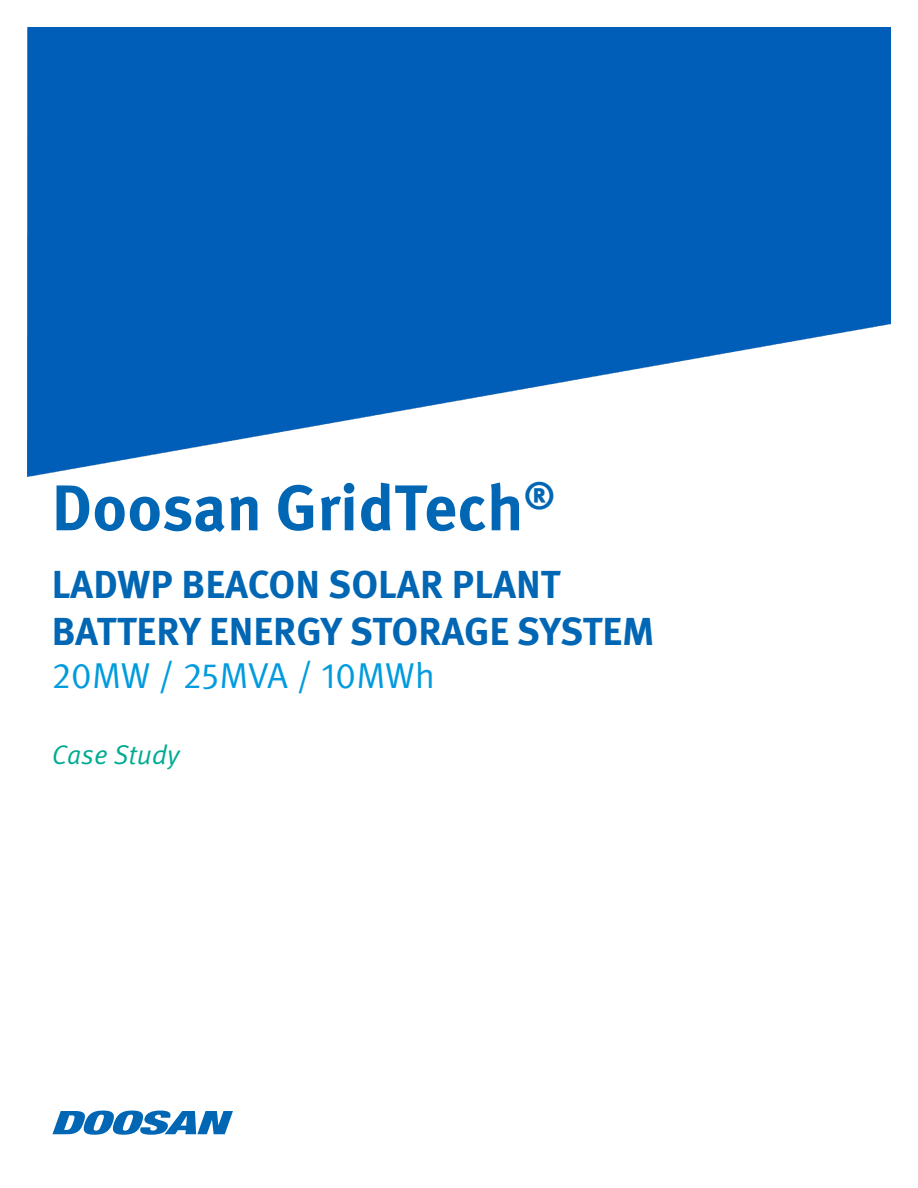
<style>
.page{position:relative;width:918px;height:1188px;background:#fff}
.page>*{position:absolute;margin:0;border:0;box-sizing:border-box;transform-origin:0 0}
.Feature_text{font:700 64.5px "Meta Pro";color:#0166b3}
.Feature_text-2{font:700 39px/46.8px "Meta Pro";color:#0166b3}
.Feature_text-3{font:36px "Meta Pro Norm";color:#009bde}
.Feature_text-4{font:27px "Meta Pro Norm Ita";color:#00ab91}
</style>
<div class="page">
<img style="left:27px;top:27px;width:864px;height:449px">
<svg style="left:52px;top:1111px;width:181px;height:24px"></svg>
<p class="Feature_text" style="left:52px;top:457px;width:505px">Doosan GridTech<sup>®</sup></p>
<p class="Feature_text-2" style="left:52px;top:559px;width:604px">LADWP BEACON SOLAR PLANT<br>BATTERY ENERGY STORAGE SYSTEM</p>
<p class="Feature_text-3" style="left:52px;top:648px;width:385px">20MW / 25MVA / 10MWh</p>
<p class="Feature_text-4" style="left:52px;top:734px;width:129px">Case Study</p>
</div>
